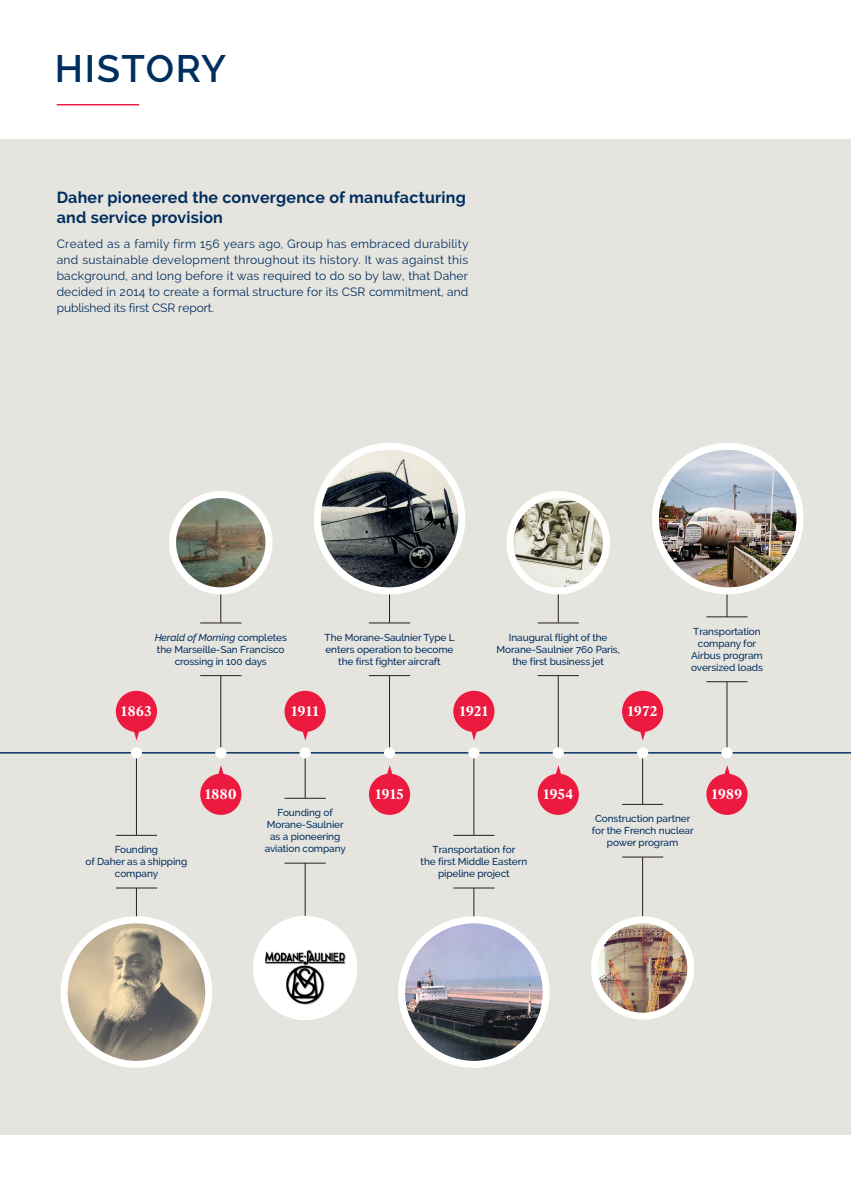
<style>
.page{position:relative;width:851px;height:1191px;background:#fff}
.page>*{position:absolute;margin:0;border:0;box-sizing:border-box;transform-origin:0 0}
.t1{font:600 38px "Raleway";letter-spacing:.04em;color:#002e5e}
.t2{font:700 16px/20px "Raleway";letter-spacing:.015em;color:#002e5e}
.t3{font:700 14px "Ivar Headline";letter-spacing:.04em;color:#fff}
.t4{font:12px/16px "Raleway";letter-spacing:-.01em;color:#002e5e;text-align:justify}
.t5{font:500 10px/12px "Raleway";letter-spacing:-.01em;color:#002e5e;text-align:center}
.s1{font-style:italic}
</style>
<div class="page">
<div style="left:0;top:139px;width:850px;height:995px;background:#e6e4df"></div>
<hr style="left:0;top:752px;width:850px;height:1px;background:#002e5e">
<svg style="left:200px;top:765px;width:41px;height:50px"></svg>
<hr style="left:220px;top:587px;width:1px;height:166px;background:#231f20">
<img style="left:172px;top:494px;width:97px;height:97px;border-radius:48px">
<div style="left:169px;top:491px;width:103px;height:103px;border:7px solid #fff;border-radius:50%"></div>
<div style="left:142px;top:623px;width:157px;height:52px;background:#e6e4df"></div>
<hr style="left:200px;top:623px;width:41px;height:1px;background:#231f20">
<hr style="left:200px;top:675px;width:41px;height:1px;background:#231f20">
<svg style="left:537px;top:765px;width:41px;height:50px"></svg>
<hr style="left:558px;top:587px;width:1px;height:165px;background:#231f20">
<img style="left:510px;top:494px;width:96px;height:97px;border-radius:48px">
<div style="left:506px;top:491px;width:104px;height:103px;border:7px solid #fff;border-radius:50%"></div>
<div style="left:488px;top:623px;width:140px;height:52px;background:#e6e4df"></div>
<hr style="left:537px;top:623px;width:41px;height:1px;background:#231f20">
<hr style="left:537px;top:675px;width:41px;height:1px;background:#231f20">
<hr style="left:726px;top:556px;width:1px;height:197px;background:#231f20">
<div style="left:667px;top:617px;width:119px;height:65px;background:#e6e4df"></div>
<svg style="left:706px;top:765px;width:41px;height:50px"></svg>
<hr style="left:706px;top:616px;width:41px;height:1px;background:#231f20">
<hr style="left:706px;top:681px;width:41px;height:1px;background:#231f20">
<hr style="left:136px;top:753px;width:1px;height:180px;background:#231f20">
<div style="left:83px;top:835px;width:107px;height:52px;background:#e6e4df"></div>
<svg style="left:116px;top:691px;width:41px;height:49px"></svg>
<img style="left:64px;top:919px;width:145px;height:145px;border-radius:72px">
<div style="left:61px;top:916px;width:151px;height:151px;border:7px solid #fff;border-radius:50%"></div>
<hr style="left:116px;top:835px;width:41px;height:1px;background:#231f20">
<hr style="left:116px;top:887px;width:41px;height:1px;background:#231f20">
<svg style="left:453px;top:691px;width:41px;height:49px"></svg>
<hr style="left:473px;top:753px;width:1px;height:180px;background:#231f20">
<div style="left:420px;top:835px;width:107px;height:52px;background:#e6e4df"></div>
<hr style="left:453px;top:835px;width:41px;height:1px;background:#231f20">
<hr style="left:453px;top:887px;width:41px;height:1px;background:#231f20">
<img style="left:401px;top:919px;width:145px;height:145px;border-radius:72px">
<div style="left:398px;top:916px;width:151px;height:151px;border:7px solid #fff;border-radius:50%"></div>
<svg style="left:284px;top:691px;width:42px;height:49px"></svg>
<hr style="left:305px;top:753px;width:1px;height:180px;background:#231f20">
<hr style="left:284px;top:798px;width:42px;height:1px;background:#231f20">
<hr style="left:284px;top:863px;width:42px;height:1px;background:#231f20">
<div style="left:257px;top:919px;width:96px;height:97px;background:#fff;border-radius:50%"></div>
<img style="left:263px;top:950px;width:84px;height:55px">
<div style="left:253px;top:916px;width:104px;height:104px;border:8px solid #fff;border-radius:50%"></div>
<svg style="left:622px;top:691px;width:41px;height:49px"></svg>
<hr style="left:642px;top:752px;width:1px;height:185px;background:#231f20">
<div style="left:576px;top:804px;width:132px;height:53px;background:#e6e4df"></div>
<hr style="left:622px;top:804px;width:41px;height:1px;background:#231f20">
<hr style="left:622px;top:857px;width:41px;height:1px;background:#231f20">
<img style="left:594px;top:919px;width:96px;height:97px;border-radius:48px">
<div style="left:591px;top:916px;width:103px;height:103px;border:7px solid #fff;border-radius:50%"></div>
<hr style="left:389px;top:573px;width:1px;height:179px;background:#231f20">
<svg style="left:369px;top:765px;width:41px;height:50px"></svg>
<hr style="left:369px;top:623px;width:41px;height:1px;background:#231f20">
<hr style="left:369px;top:675px;width:41px;height:1px;background:#231f20">
<img style="left:317px;top:446px;width:145px;height:145px;border-radius:72px">
<div style="left:314px;top:443px;width:151px;height:151px;border:7px solid #fff;border-radius:50%"></div>
<img style="left:659px;top:446px;width:140px;height:144px">
<div style="left:651px;top:443px;width:152px;height:151px;border:7px solid #fff;border-radius:50%"></div>
<div style="left:131px;top:747px;width:11px;height:11px;background:#fff;border-radius:50%"></div>
<div style="left:215px;top:747px;width:11px;height:11px;background:#fff;border-radius:50%"></div>
<div style="left:299px;top:747px;width:12px;height:11px;background:#fff;border-radius:50%"></div>
<div style="left:384px;top:747px;width:11px;height:11px;background:#fff;border-radius:50%"></div>
<div style="left:468px;top:747px;width:11px;height:11px;background:#fff;border-radius:50%"></div>
<div style="left:552px;top:747px;width:11px;height:11px;background:#fff;border-radius:50%"></div>
<div style="left:721px;top:747px;width:11px;height:11px;background:#fff;border-radius:50%"></div>
<div style="left:637px;top:747px;width:11px;height:11px;background:#fff;border-radius:50%"></div>
<hr style="left:57px;top:104px;width:82px;height:1px;background:#ed1a40">
<h1 class="t1" style="left:55px;top:47px;width:173px">HISTORY</h1>
<h2 class="t2" style="left:57px;top:187px;width:410px">Daher pioneered the convergence of manufacturing and service provision</h2>
<p class="t4" style="left:57px;top:235px;width:413px">Created as a family firm 156 years ago, Group has embraced durability and sustainable development throughout its history. It was against this background, and long before it was required to do so by law, that Daher decided in 2014 to create a formal structure for its CSR commitment, and published its first CSR report.</p>
<p class="t5" style="left:155px;top:631px;width:134px"><span class="s1">Herald of Morning</span> completes the Marseille-San Francisco crossing in 100 days</p>
<p class="t5" style="left:324px;top:631px;width:132px">The Morane-Saulnier Type L enters operation to become the first fighter aircraft</p>
<p class="t5" style="left:496px;top:631px;width:125px">Inaugural flight of the<br>Morane-Saulnier 760 Paris, the first business jet</p>
<p class="t5" style="left:691px;top:625px;width:73px">Transportation company for<br>Airbus program oversized loads</p>
<h3 class="t3" style="left:121px;top:703px;width:32px">1863</h3>
<h3 class="t3" style="left:459px;top:703px;width:30px">1921</h3>
<h3 class="t3" style="left:291px;top:703px;width:29px">1911</h3>
<h3 class="t3" style="left:628px;top:703px;width:31px">1972</h3>
<h3 class="t3" style="left:205px;top:786px;width:33px">1880</h3>
<h3 class="t3" style="left:375px;top:786px;width:30px">1915</h3>
<h3 class="t3" style="left:543px;top:786px;width:31px">1954</h3>
<h3 class="t3" style="left:711px;top:786px;width:32px">1989</h3>
<p class="t5" style="left:86px;top:843px;width:103px">Founding<br>of Daher as a shipping company</p>
<p class="t5" style="left:265px;top:806px;width:83px">Founding of<br>Morane-Saulnier as a pioneering aviation company</p>
<p class="t5" style="left:420px;top:843px;width:108px">Transportation for<br>the first Middle Eastern pipeline project</p>
<p class="t5" style="left:591px;top:812px;width:104px">Construction partner for the French nuclear power program</p>
</div>
